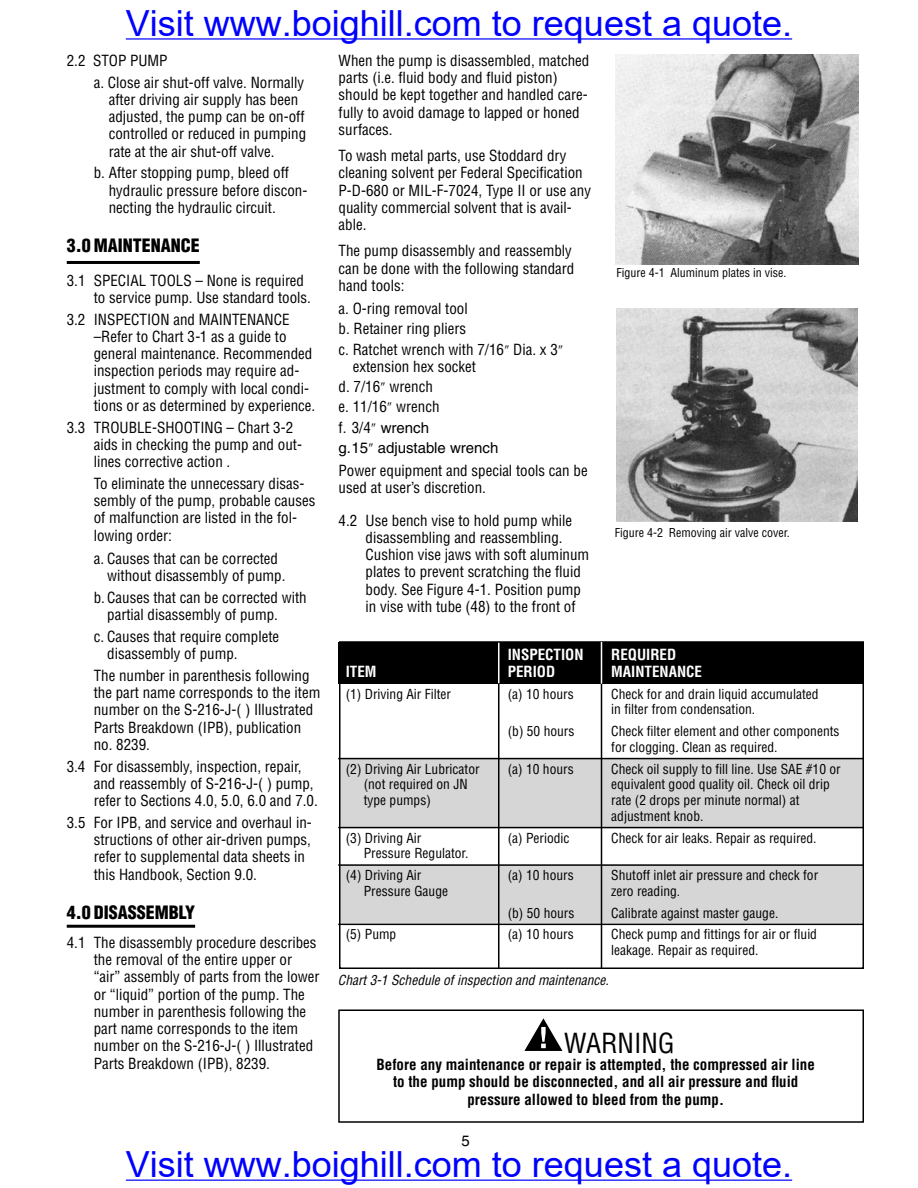
<style>
.page{position:relative;width:918px;height:1188px;background:#fff}
.page>*{position:absolute;margin:0;border:0;box-sizing:border-box;transform-origin:0 0}
.t1{font:36px "Arial";color:#00f}
.t2{font:condensed 27px "Helvetica";color:#000}
.t3{font:900 condensed 18px "Helvetica";color:#000}
.t4{font:condensed 15px/17.2px "Helvetica";color:#000}
.t5{font:700 condensed 15px/17.2px "Helvetica";color:#000;text-align:center}
.t6{font:700 condensed 15px "Helvetica";color:#fff}
.t7{font:15px "Helvetica";color:#000}
.t8{font:condensed 13.5px/15.8px "Helvetica";color:#000}
.t9{font:italic condensed 13.5px "Helvetica";color:#000}
.t10{font:condensed 12px "Helvetica";color:#000}
.s1{color:#fff}
.s2{font-stretch:normal}
</style>
<div class="page">
<div style="left:339px;top:866px;width:523px;height:57px;background:#d6d6d6"></div>
<div style="left:339px;top:759px;width:523px;height:68px;background:#d6d6d6"></div>
<div style="left:339px;top:641px;width:525px;height:328px;border:2px solid #000"></div>
<div style="left:339px;top:642px;width:524px;height:42px;background:#000"></div>
<img style="left:616px;top:308px;width:241px;height:213px">
<img style="left:615px;top:54px;width:244px;height:210px">
<div style="left:338px;top:1010px;width:526px;height:113px;border:2px solid #000"></div>
<hr style="left:67px;top:261px;width:133px;height:3px;background:#000">
<hr style="left:67px;top:925px;width:128px;height:3px;background:#000">
<hr style="left:338px;top:758px;width:525px;height:1px;background:#000">
<hr style="left:338px;top:827px;width:525px;height:1px;background:#000">
<hr style="left:338px;top:864px;width:525px;height:2px;background:#000">
<hr style="left:338px;top:924px;width:525px;height:1px;background:#000">
<hr style="left:498px;top:643px;width:2px;height:325px;background:#000">
<hr style="left:601px;top:642px;width:1px;height:327px;background:#000">
<svg style="left:524px;top:1018px;width:38px;height:33px"></svg>
<hr style="left:498px;top:643px;width:2px;height:40px;background:#fff">
<hr style="left:601px;top:642px;width:1px;height:42px;background:#fff">
<hr style="left:126px;top:38px;width:666px;height:2px;background:#00f">
<hr style="left:126px;top:1180px;width:666px;height:1px;background:#00f">
<h1 class="t1" style="left:126px;top:-2px;width:668px">Visit www.boighill.com to request a quote.</h1>
<p class="t4" style="left:94px;top:50px;width:212px;line-height:21.8px;text-indent:-27px">2.2 STOP PUMP<br>a. Close air shut-off valve. Normally</p>
<p class="t4" style="left:109px;top:91px;width:199px">after driving air supply has been adjusted, the pump can be on-off controlled or reduced in pumping rate at the air shut-off valve.</p>
<p class="t4" style="left:109px;top:164px;width:200px;text-indent:-15px">b. After stopping pump, bleed off hydraulic pressure before discon&shy;necting the hydraulic circuit.</p>
<p class="t3" style="left:67px;top:234px;width:135px">3.0 MAINTENANCE</p>
<p class="t4" style="left:94px;top:272px;width:219px;text-indent:-27px">3.1 SPECIAL TOOLS – None is required to service pump. Use standard tools.</p>
<p class="t4" style="left:94px;top:311px;width:223px;text-indent:-27px">3.2 INSPECTION and MAINTENANCE –Refer to Chart 3-1 as a guide to general maintenance. Recommended inspection periods may require ad&shy;justment to comply with local condi&shy;tions or as determined by experience.</p>
<p class="t4" style="left:94px;top:419px;width:210px;text-indent:-27px">3.3 TROUBLE-SHOOTING – Chart 3-2 aids in checking the pump and out&shy;lines corrective action .</p>
<p class="t4" style="left:94px;top:475px;width:223px">To eliminate the unnecessary disas&shy;sembly of the pump, probable causes of malfunction are listed in the fol&shy;lowing order:</p>
<p class="t4" style="left:107px;top:550px;width:180px;text-indent:-14px">a. Causes that can be corrected without disassembly of pump.</p>
<p class="t4" style="left:107px;top:589px;width:201px;text-indent:-14px">b. Causes that can be corrected with partial disassembly of pump.</p>
<p class="t4" style="left:107px;top:628px;width:174px;text-indent:-13px">c. Causes that require complete disassembly of pump.</p>
<p class="t4" style="left:94px;top:667px;width:228px">The number in parenthesis following the part name corresponds to the item number on the S-216-J-( ) Illustrated<br>Parts Breakdown (IPB), publication no. 8239.</p>
<p class="t4" style="left:94px;top:758px;width:226px;text-indent:-27px">3.4 For disassembly, inspection, repair, and reassembly of S-216-J-( ) pump, refer to Sections 4.0, 5.0, 6.0 and 7.0.</p>
<p class="t4" style="left:94px;top:814px;width:220px;text-indent:-27px">3.5 For IPB, and service and overhaul in&shy;structions of other air-driven pumps, refer to supplemental data sheets in this Handbook, Section 9.0.</p>
<p class="t3" style="left:67px;top:901px;width:130px">4.0 DISASSEMBLY</p>
<p class="t4" style="left:94px;top:934px;width:227px;text-indent:-27px">4.1 The disassembly procedure describes the removal of the entire upper or “air” assembly of parts from the lower or “liquid” portion of the pump. The number in parenthesis following the part name corresponds to the item number on the S-216-J-( ) Illustrated Parts Breakdown (IPB), 8239.</p>
<p class="t4" style="left:339px;top:52px;width:252px">When the pump is disassembled, matched parts (i.e. fluid body and fluid piston) should be kept together and handled care&shy;fully to avoid damage to lapped or honed surfaces.</p>
<p class="t4" style="left:339px;top:147px;width:254px">To wash metal parts, use Stoddard dry cleaning solvent per Federal Specification P-D-680 or MIL-F-7024, Type II or use any quality commercial solvent that is avail&shy;able.</p>
<p class="t4" style="left:339px;top:242px;width:237px">The pump disassembly and reassembly can be done with the following standard hand tools:</p>
<p class="t4" style="left:339px;top:299px;width:221px;line-height:20.2px">a. O-ring removal tool<br>b. Retainer ring pliers<br>c. Ratchet wrench with 7/16 Dia. x 3</p>
<p class="t4" style="left:339px;top:356px;width:161px;line-height:20.2px"><span class="s1">c.</span> extension hex socket<br>d. 7/16 wrench<br>e. 11/16 wrench<br>f. 3/4 <span class="s2">wrench<br>g. 15 adjustable wrench</span></p>
<p class="t4" style="left:339px;top:462px;width:251px">Power equipment and special tools can be used at user’s discretion.</p>
<p class="t4" style="left:366px;top:512px;width:225px;text-indent:-27px">4.2 Use bench vise to hold pump while disassembling and reassembling.<br>Cushion vise jaws with soft aluminum plates to prevent scratching the fluid body. See Figure 4-1. Position pump in vise with tube (48) to the front of</p>
<p class="t10" style="left:616px;top:265px;width:171px">Figure 4-1 Aluminum plates in vise.</p>
<p class="t10" style="left:615px;top:525px;width:177px">Figure 4-2 Removing air valve cover.</p>
<p class="t6" style="left:508px;top:645px;width:77px">INSPECTION</p>
<p class="t6" style="left:611px;top:645px;width:66px">REQUIRED</p>
<p class="t6" style="left:346px;top:662px;width:32px">ITEM</p>
<p class="t6" style="left:508px;top:662px;width:49px">PERIOD</p>
<p class="t6" style="left:611px;top:662px;width:92px">MAINTENANCE</p>
<p class="t8" style="left:346px;top:686px;width:107px">(1) Driving Air Filter</p>
<p class="t8" style="left:508px;top:686px;width:67px">(a) 10 hours</p>
<p class="t8" style="left:611px;top:686px;width:209px">Check for and drain liquid accumulated in filter from condensation.</p>
<p class="t8" style="left:508px;top:723px;width:68px">(b) 50 hours</p>
<p class="t8" style="left:611px;top:723px;width:230px">Check filter element and other components for clogging. Clean as required.</p>
<p class="t8" style="left:346px;top:761px;width:135px">(2) Driving Air Lubricator</p>
<p class="t8" style="left:508px;top:761px;width:67px">(a) 10 hours</p>
<p class="t8" style="left:611px;top:761px;width:231px">Check oil supply to fill line. Use SAE #10 or</p>
<p class="t8" style="left:364px;top:776px;width:105px">(not required on JN</p>
<p class="t8" style="left:611px;top:776px;width:220px">equivalent good quality oil. Check oil drip</p>
<p class="t8" style="left:364px;top:792px;width:69px">type pumps)</p>
<p class="t8" style="left:611px;top:792px;width:190px">rate (2 drops per minute normal) at adjustment knob.</p>
<p class="t8" style="left:346px;top:830px;width:77px">(3) Driving Air</p>
<p class="t8" style="left:508px;top:830px;width:63px">(a) Periodic</p>
<p class="t8" style="left:611px;top:830px;width:207px">Check for air leaks. Repair as required.</p>
<p class="t8" style="left:346px;top:842px;width:124px;line-height:21.8px;text-indent:18px">Pressure Regulator. (4) Driving Air</p>
<p class="t8" style="left:508px;top:867px;width:67px">(a) 10 hours</p>
<p class="t8" style="left:611px;top:867px;width:208px">Shutoff inlet air pressure and check for</p>
<p class="t8" style="left:364px;top:883px;width:86px">Pressure Gauge</p>
<p class="t8" style="left:611px;top:883px;width:70px">zero reading.</p>
<p class="t8" style="left:508px;top:905px;width:68px">(b) 50 hours</p>
<p class="t8" style="left:611px;top:905px;width:169px">Calibrate against master gauge.</p>
<p class="t8" style="left:346px;top:926px;width:52px">(5) Pump</p>
<p class="t8" style="left:508px;top:926px;width:67px">(a) 10 hours</p>
<p class="t8" style="left:611px;top:926px;width:207px">Check pump and fittings for air or fluid leakage. Repair as required.</p>
<p class="t9" style="left:338px;top:972px;width:273px">Chart 3-1 Schedule of inspection and maintenance.</p>
<h2 class="t2" style="left:564px;top:1026px;width:112px">WARNING</h2>
<p class="t5" style="left:377px;top:1056px;width:440px">Before any maintenance or repair is attempted, the compressed air line to the pump should be disconnected, and all air pressure and fluid pressure allowed to bleed from the pump.</p>
<p class="t7" style="left:462px;top:1132px;width:10px">5</p>
<h1 class="t1" style="left:126px;top:1139px;width:668px">Visit www.boighill.com to request a quote.</h1>
</div>
